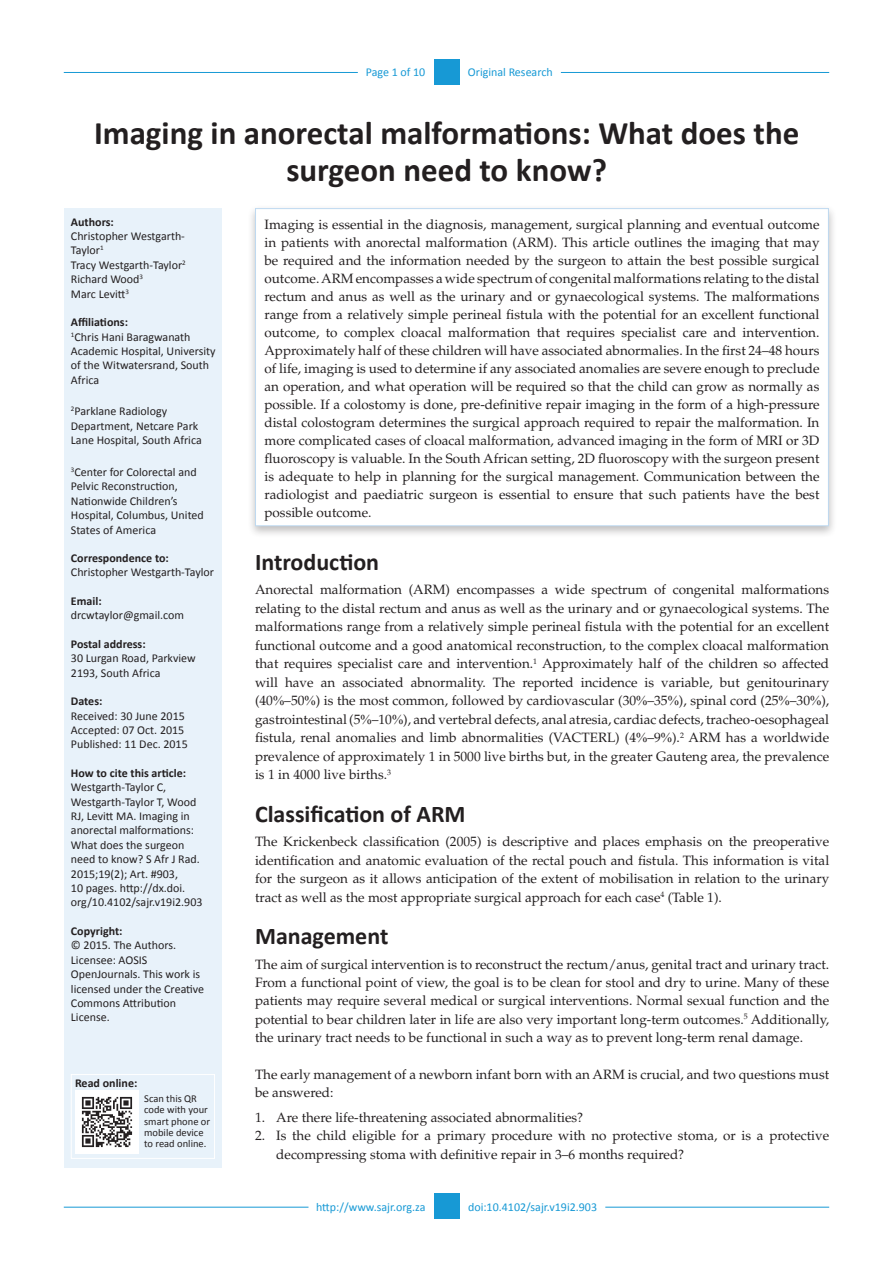
<style>
.page{position:relative;width:893px;height:1263px;background:#fff}
.page>*{position:absolute;margin:0;border:0;box-sizing:border-box;transform-origin:0 0}
.Article_Title{font:700 33px/37.5px "Calibri";color:#231f20;text-align:center}
._1{font:700 24px "Calibri";color:#231f20}
.Text1{font:13.5px/18.5px "Palatino";color:#231f20;text-align:justify}
.Abstract_Text{font:13.5px/18px "Palatino";color:#231f20;text-align:justify}
.Text{font:13.5px/18.5px "Palatino";color:#231f20}
.Sidebar_text{font:12px/14.4px "Calibri";color:#231f20}
.Sidebar_text1{font:12px/14.4px "Calibri";color:#231f20}
.Sidebar_head{font:700 12px "Calibri";color:#231f20}
.RRH_Bottom{font:12px "Calibri";color:#1799d5}
.LRH_Bottom{font:12px "Calibri";color:#1799d5}
.RRH{font:12px "Calibri";color:#1799d5}
.LRH{font:12px "Calibri";color:#1799d5}
.Sidebar_text-2{font:10.5px/11.4px "Calibri";color:#231f20}
.s1{font-family:"Times New Roman"}
</style>
<div class="page">
<div style="left:434px;top:59px;width:25px;height:26px;background:#1799d5"></div>
<hr style="left:64px;top:72px;width:294px;height:1px;background:#1799d5">
<hr style="left:561px;top:72px;width:268px;height:1px;background:#1799d5">
<hr style="left:64px;top:1207px;width:244px;height:1px;background:#1799d5">
<hr style="left:605px;top:1207px;width:224px;height:1px;background:#1799d5">
<div style="left:434px;top:1193px;width:25px;height:26px;background:#1799d5"></div>
<div style="left:247px;top:204px;width:591px;height:334px;background:#231f20;opacity:.3"></div>
<div style="left:256px;top:209px;width:572px;height:317px;background:#fff"></div>
<div style="left:65px;top:208px;width:157px;height:959px;background:#e8f2fa"></div>
<div style="left:71px;top:1074px;width:144px;height:85px;border:1px solid #fff"></div>
<img style="left:75px;top:1090px;width:63px;height:63px">
<p class="LRH" style="left:366px;top:65px;width:61px">Page 1 of 10</p>
<p class="RRH" style="left:468px;top:65px;width:86px">Original Research</p>
<p class="Article_Title" style="left:94px;top:114px;width:707px">Imaging in anorectal malformations: What does the surgeon need to know?</p>
<p class="Sidebar_head" style="left:71px;top:214px;width:44px">Authors:</p>
<p class="Sidebar_text" style="left:71px;top:229px;width:116px">Christopher Westgarth-<br>Taylor<sup>1</sup></p>
<p class="Sidebar_text" style="left:71px;top:258px;width:116px">Tracy Westgarth-Taylor<sup>2</sup></p>
<p class="Sidebar_text" style="left:71px;top:272px;width:74px">Richard Wood<sup>3</sup></p>
<p class="Sidebar_text" style="left:71px;top:287px;width:60px">Marc Levitt<sup>3</sup></p>
<p class="Sidebar_head" style="left:71px;top:315px;width:59px">Affiliations:</p>
<p class="Sidebar_text" style="left:71px;top:329px;width:146px"><sup>1</sup>Chris Hani Baragwanath<br>Academic Hospital, University of the Witwatersrand, South<br>Africa</p>
<p class="Sidebar_text1" style="left:71px;top:404px;width:132px"><sup>2</sup>Parklane Radiology<br>Department, Netcare Park<br>Lane Hospital, South Africa</p>
<p class="Sidebar_text1" style="left:71px;top:465px;width:134px"><sup>3</sup>Center for Colorectal and<br>Pelvic Reconstruction,<br>Nationwide Children’s<br>Hospital, Columbus, United<br>States of America</p>
<p class="Sidebar_head" style="left:71px;top:550px;width:99px">Correspondence to:</p>
<p class="Sidebar_text" style="left:71px;top:565px;width:145px">Christopher Westgarth-Taylor</p>
<p class="Sidebar_head" style="left:71px;top:593px;width:32px">Email:</p>
<p class="Sidebar_text" style="left:71px;top:608px;width:115px">drcwtaylor@gmail.com</p>
<p class="Sidebar_head" style="left:71px;top:636px;width:76px">Postal address:</p>
<p class="Sidebar_text" style="left:71px;top:651px;width:126px">30 Lurgan Road, Parkview<br>2193, South Africa</p>
<p class="Sidebar_head" style="left:71px;top:693px;width:33px">Dates:</p>
<p class="Sidebar_text" style="left:71px;top:708px;width:115px">Received: 30 June 2015</p>
<p class="Sidebar_text" style="left:71px;top:723px;width:115px">Accepted: 07 Oct. 2015</p>
<p class="Sidebar_text" style="left:71px;top:737px;width:118px">Published: 11 Dec. 2015</p>
<p class="Sidebar_head" style="left:71px;top:765px;width:117px">How to cite this article:</p>
<p class="Sidebar_text" style="left:71px;top:780px;width:133px">Westgarth-Taylor C,<br>Westgarth-Taylor T, Wood<br>RJ, Levitt MA. Imaging in anorectal malformations:<br>What does the surgeon need to know? S Afr J Rad.<br>2015;19(2); Art. #903,<br>10 pages. http://dx.doi. org/10.4102/sajr.v19i2.903</p>
<p class="Sidebar_head" style="left:71px;top:923px;width:53px">Copyright:</p>
<p class="Sidebar_text" style="left:71px;top:938px;width:135px">© 2015. The Authors.<br>Licensee: AOSIS<br>OpenJournals. This work is licensed under the Creative<br>Commons Attribution<br>License.</p>
<p class="Sidebar_head" style="left:75px;top:1075px;width:64px">Read online:</p>
<p class="Sidebar_text-2" style="left:144px;top:1093px;width:67px">Scan this QR code with your smart phone or mobile device to read online.</p>
<p class="Abstract_Text" style="left:264px;top:215px;width:557px">Imaging is essential in the diagnosis, management, surgical planning and eventual outcome in patients with anorectal malformation (ARM). This article outlines the imaging that may be required and the information needed by the surgeon to attain the best possible surgical outcome. ARM encompasses a wide spectrum of congenital malformations relating to the distal rectum and anus as well as the urinary and or gynaecological systems. The malformations range from a relatively simple perineal fistula with the potential for an excellent functional outcome, to complex cloacal malformation that requires specialist care and intervention.<br>Approximately half of these children will have associated abnormalies. In the first 24–48 hours of life, imaging is used to determine if any associated anomalies are severe enough to preclude an operation, and what operation will be required so that the child can grow as normally as possible. If a colostomy is done, pre-definitive repair imaging in the form of a high-pressure distal colostogram determines the surgical approach required to repair the malformation. In more complicated cases of cloacal malformation, advanced imaging in the form of MRI or 3D fluoroscopy is valuable. In the South African setting, 2D fluoroscopy with the surgeon present is adequate to help in planning for the surgical management. Communication between the radiologist and paediatric surgeon is essential to ensure that such patients have the best possible outcome.</p>
<p class="_1" style="left:255px;top:547px;width:126px">Introduction</p>
<p class="Text1" style="left:255px;top:581px;width:576px">Anorectal malformation (ARM) encompasses a wide spectrum of congenital malformations relating to the distal rectum and anus as well as the urinary and or gynaecological systems. The malformations range from a relatively simple perineal fistula with the potential for an excellent functional outcome and a good anatomical reconstruction, to the complex cloacal malformation that requires specialist care and intervention.<sup>1</sup> Approximately half of the children so affected will have an associated abnormality. The reported incidence is variable, but genitourinary (40<span class="s1">%</span>–50<span class="s1">%</span>) is the most common, followed by cardiovascular (30<span class="s1">%</span>–35<span class="s1">%</span>), spinal cord (25<span class="s1">%</span>–30<span class="s1">%</span>), gastrointestinal (5<span class="s1">%</span>–10<span class="s1">%</span>), and vertebral defects, anal atresia, cardiac defects, tracheo-oesophageal fistula, renal anomalies and limb abnormalities (VACTERL) (4<span class="s1">%</span>–9<span class="s1">%</span>).<sup>2</sup> ARM has a worldwide prevalence of approximately 1 in 5000 live births but, in the greater Gauteng area, the prevalence is 1 in 4000 live births.<sup>3</sup></p>
<p class="_1" style="left:255px;top:798px;width:212px">Classification of ARM</p>
<p class="Text1" style="left:255px;top:832px;width:576px">The Krickenbeck classification (2005) is descriptive and places emphasis on the preoperative identification and anatomic evaluation of the rectal pouch and fistula. This information is vital for the surgeon as it allows anticipation of the extent of mobilisation in relation to the urinary tract as well as the most appropriate surgical approach for each case<sup>4</sup> (Table 1).</p>
<p class="_1" style="left:255px;top:921px;width:135px">Management</p>
<p class="Text1" style="left:255px;top:955px;width:576px">The aim of surgical intervention is to reconstruct the rectum/anus, genital tract and urinary tract.<br>From a functional point of view, the goal is to be clean for stool and dry to urine. Many of these patients may require several medical or surgical interventions. Normal sexual function and the potential to bear children later in life are also very important long-term outcomes.<sup>5</sup> Additionally, the urinary tract needs to be functional in such a way as to prevent long-term renal damage.</p>
<p class="Text" style="left:255px;top:1065px;width:576px">The early management of a newborn infant born with an ARM is crucial, and two questions must be answered:</p>
<p class="Abstract_Text" style="left:255px;top:1108px;width:330px">1. Are there life-threatening associated abnormalities?</p>
<p class="Abstract_Text" style="left:276px;top:1127px;width:554px;line-height:18.5px;text-indent:-21px">2. Is the child eligible for a primary procedure with no protective stoma, or is a protective decompressing stoma with definitive repair in 3–6 months required?</p>
<p class="LRH_Bottom" style="left:316px;top:1199px;width:111px">http://www.sajr.org.za</p>
<p class="RRH_Bottom" style="left:468px;top:1199px;width:131px">doi:10.4102/sajr.v19i2.903</p>
</div>
